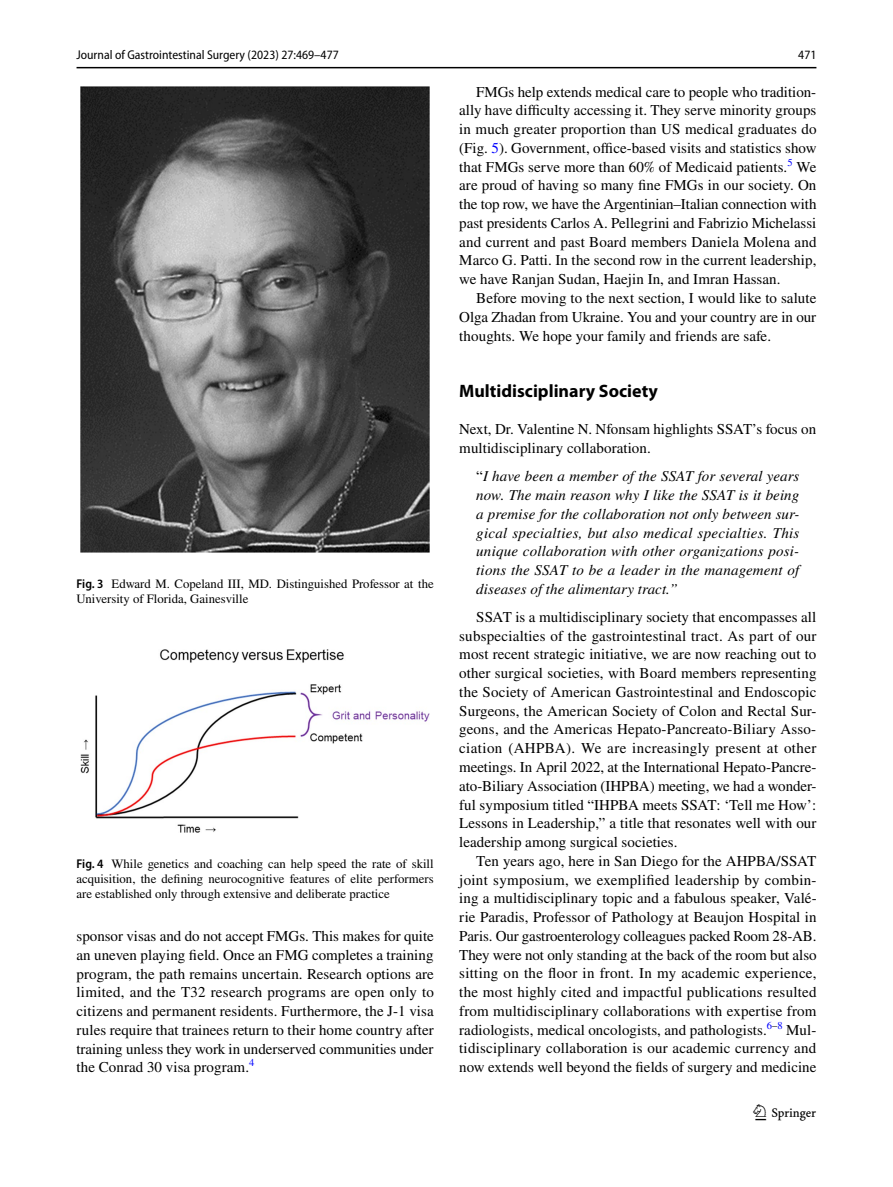
<style>
.page{position:relative;width:893px;height:1187px;background:#fff}
.page>*{position:absolute;margin:0;border:0;box-sizing:border-box;transform-origin:0 0}
.t1{font:22.5px "Springnew Regular 3";color:#000}
.t2{font:700 18px "Myriad Pro";color:#000}
.t3{font:15px/18.8px "STIX";letter-spacing:.005em;color:#000;text-align:justify}
.t4{font:italic 15px/18.8px "STIX";letter-spacing:.005em;color:#000;text-align:justify}
.t5{font:12.75px/15px "STIX";color:#000}
.t6{font:semi-condensed 12.75px "Myriad Pro";color:#000}
.s1{font-family:"Myriad Pro";font-weight:600;font-stretch:semi-condensed}
.s2{color:#00f}
.s3{font-style:normal}
</style>
<div class="page">
<hr style="left:77px;top:67px;width:739px;height:1px;background:#000">
<img style="left:81px;top:87px;width:348px;height:466px">
<img style="left:81px;top:649px;width:348px;height:183px">
<p class="t6" style="left:77px;top:48px;width:264px">Journal of Gastrointestinal Surgery (2023) 27:469–477</p>
<p class="t6" style="left:798px;top:48px;width:20px">471</p>
<p class="t5" style="left:77px;top:577px;width:359px"><span class="s1">Fig. 3</span> Edward M. Copeland III, MD. Distinguished Professor at the<br>University of Florida, Gainesville</p>
<p class="t5" style="left:77px;top:856px;width:359px;text-align:justify"><span class="s1">Fig. 4</span> While genetics and coaching can help speed the rate of skill acquisition, the defining neurocognitive features of elite performers are established only through extensive and deliberate practice</p>
<p class="t3" style="left:77px;top:927px;width:359px">sponsor visas and do not accept FMGs. This makes for quite an uneven playing field. Once an FMG completes a training program, the path remains uncertain. Research options are limited, and the T32 research programs are open only to citizens and permanent residents. Furthermore, the J-1 visa rules require that trainees return to their home country after training unless they work in underserved communities under the Conrad 30 visa program.<sup>4</sup></p>
<p class="t3" style="left:459px;top:83px;width:359px;text-indent:17px">FMGs help extends medical care to people who tradition‑ ally have difficulty accessing it. They serve minority groups in much greater proportion than US medical graduates do (Fig. <span class="s2">5</span>). Government, office-based visits and statistics show that FMGs serve more than 60% of Medicaid patients.<sup>5</sup> We are proud of having so many fine FMGs in our society. On the top row, we have the Argentinian–Italian connection with past presidents Carlos A. Pellegrini and Fabrizio Michelassi and current and past Board members Daniela Molena and Marco G. Patti. In the second row in the current leadership, we have Ranjan Sudan, Haejin In, and Imran Hassan.</p>
<p class="t3" style="left:459px;top:289px;width:359px;text-indent:17px">Before moving to the next section, I would like to salute Olga Zhadan from Ukraine. You and your country are in our thoughts. We hope your family and friends are safe.</p>
<p class="t2" style="left:459px;top:379px;width:200px">Multidisciplinary Society</p>
<p class="t3" style="left:459px;top:421px;width:358px">Next, Dr. Valentine N. Nfonsam highlights SSAT’s focus on multidisciplinary collaboration.</p>
<p class="t4" style="left:476px;top:466px;width:325px"><span class="s3">“</span>I have been a member of the SSAT for several years now. The main reason why I like the SSAT is it being a premise for the collaboration not only between sur&shy;gical specialties, but also medical specialties. This unique collaboration with other organizations posi&shy;tions the SSAT to be a leader in the management of diseases of the alimentary tract.”</p>
<p class="t3" style="left:459px;top:608px;width:359px;text-indent:17px">SSAT is a multidisciplinary society that encompasses all subspecialties of the gastrointestinal tract. As part of our most recent strategic initiative, we are now reaching out to other surgical societies, with Board members representing the Society of American Gastrointestinal and Endoscopic Surgeons, the American Society of Colon and Rectal Sur‑ geons, and the Americas Hepato-Pancreato-Biliary Asso‑ ciation (AHPBA). We are increasingly present at other meetings. In April 2022, at the International Hepato-Pancre‑ ato-Biliary Association (IHPBA) meeting, we had a wonder‑ ful symposium titled “IHPBA meets SSAT: ‘Tell me How’:<br>Lessons in Leadership,” a title that resonates well with our leadership among surgical societies.</p>
<p class="t3" style="left:459px;top:852px;width:359px;text-indent:17px">Ten years ago, here in San Diego for the AHPBA/SSAT joint symposium, we exemplified leadership by combin‑ ing a multidisciplinary topic and a fabulous speaker, Valé‑ rie Paradis, Professor of Pathology at Beaujon Hospital in Paris. Our gastroenterology colleagues packed Room 28-AB.<br>They were not only standing at the back of the room but also sitting on the floor in front. In my academic experience, the most highly cited and impactful publications resulted from multidisciplinary collaborations with expertise from radiologists, medical oncologists, and pathologists.<sup>6</sup><sup>–</sup><sup>8</sup> Mul‑ tidisciplinary collaboration is our academic currency and now extends well beyond the fields of surgery and medicine</p>
<h1 class="t1" style="left:755px;top:1104px;width:62px">1 3</h1>
</div>
